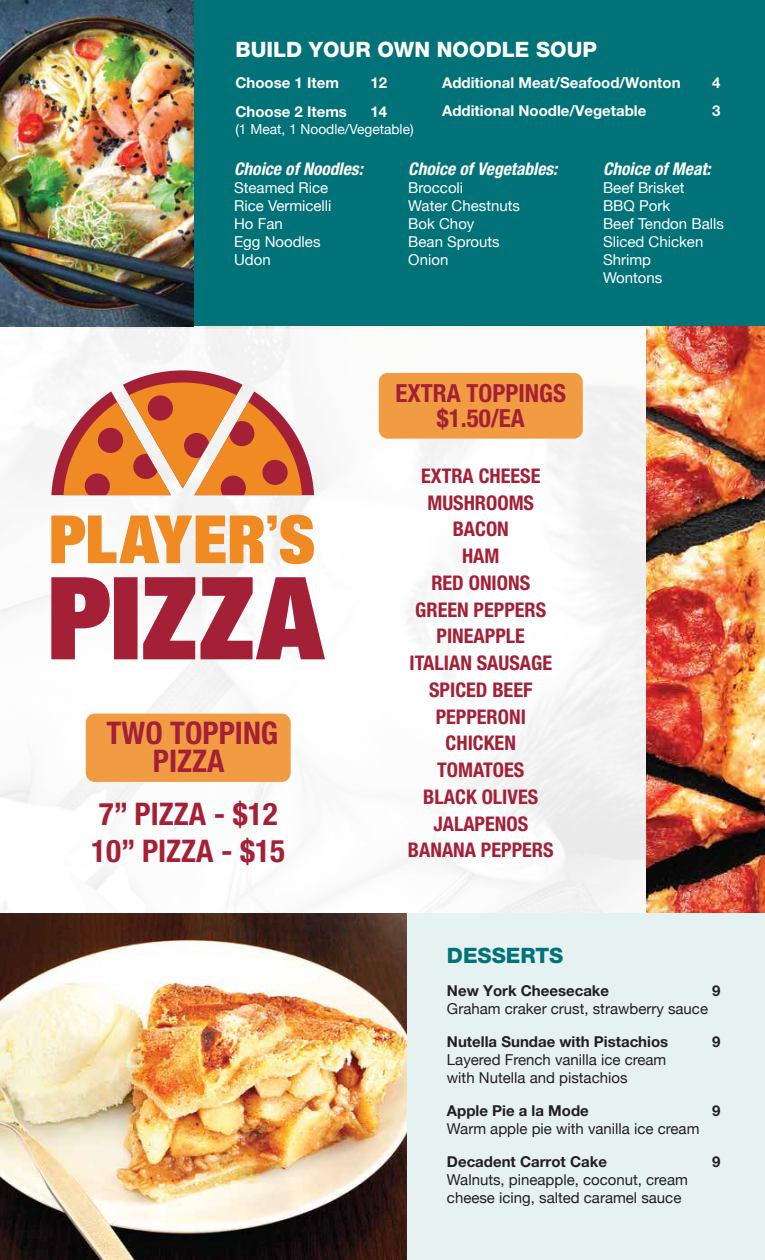
<style>
.page{position:relative;width:765px;height:1260px;background:#fff}
.page>*{position:absolute;margin:0;border:0;box-sizing:border-box;transform-origin:0 0}
.t1{font:700 condensed 31.25px/28px "Helvetica Neue LT Pro";color:#a32036;text-align:center}
.t2{font:700 condensed 25px/25.8px "Helvetica Neue LT Pro";color:#a32036;text-align:center}
.t3{font:800 21.25px "Helvetica Neue LT Pro";color:#fff}
.t4{font:800 21.25px "Helvetica Neue LT Pro";color:#007278}
.t5{font:700 condensed 20.25px/26.8px "Helvetica Neue LT Pro";color:#a32036;text-align:center}
.t6{font:italic 700 condensed 17.5px "Helvetica Neue LT Pro";color:#fff}
.t7{font:15px/18px "Helvetica Neue";color:#231f20}
.t8{font:15px/18px "Helvetica Neue";color:#fff}
.t9{font:700 15px "Helvetica Neue LT Pro";color:#fff}
.t10{font:700 15px "Helvetica Neue LT Pro";color:#231f20}
.t11{font:13.75px "Helvetica Neue";color:#fff}
</style>
<div class="page">
<img style="left:0;top:326px;width:647px;height:587px">
<img style="left:647px;top:326px;width:118px;height:587px">
<div style="left:379px;top:373px;width:204px;height:66px;background:#f19c43;border-radius:9px"></div>
<div style="left:86px;top:714px;width:205px;height:68px;background:#f19c43;border-radius:9px"></div>
<svg style="left:51px;top:577px;width:274px;height:82px"></svg>
<svg style="left:51px;top:515px;width:263px;height:49px"></svg>
<svg style="left:51px;top:370px;width:263px;height:125px"></svg>
<div style="left:229px;top:421px;width:25px;height:25px;background:#a32036;border-radius:50%"></div>
<div style="left:262px;top:460px;width:26px;height:25px;background:#a32036;border-radius:50%"></div>
<div style="left:0;top:0;width:765px;height:326px;background:#007278"></div>
<img style="left:0;top:0;width:194px;height:326px">
<img style="left:0;top:913px;width:407px;height:347px">
<div style="left:407px;top:913px;width:358px;height:347px;background:#e6f1f2"></div>
<h3 class="t3" style="left:235px;top:37px;width:363px">BUILD YOUR OWN NOODLE SOUP</h3>
<p class="t9" style="left:235px;top:74px;width:105px">Choose 1 Item</p>
<p class="t9" style="left:370px;top:74px;width:18px">12</p>
<p class="t9" style="left:235px;top:103px;width:113px">Choose 2 Items</p>
<p class="t9" style="left:370px;top:103px;width:18px">14</p>
<p class="t11" style="left:235px;top:121px;width:180px">(1 Meat, 1 Noodle/Vegetable)</p>
<p class="t9" style="left:442px;top:74px;width:240px">Additional Meat/Seafood/Wonton</p>
<p class="t9" style="left:712px;top:74px;width:10px">4</p>
<p class="t9" style="left:442px;top:101px;width:206px">Additional Noodle/Vegetable</p>
<p class="t9" style="left:712px;top:101px;width:10px">3</p>
<p class="t6" style="left:234px;top:158px;width:130px">Choice of Noodles:</p>
<p class="t8" style="left:234px;top:178px;width:99px">Steamed Rice<br>Rice Vermicelli<br>Ho Fan<br>Egg Noodles<br>Udon</p>
<p class="t6" style="left:408px;top:158px;width:151px">Choice of Vegetables:</p>
<p class="t8" style="left:408px;top:178px;width:113px">Broccoli<br>Water Chestnuts<br>Bok Choy<br>Bean Sprouts<br>Onion</p>
<p class="t6" style="left:603px;top:158px;width:109px">Choice of Meat:</p>
<p class="t8" style="left:603px;top:178px;width:122px">Beef Brisket<br>BBQ Pork<br>Beef Tendon Balls<br>Sliced Chicken<br>Shrimp<br>Wontons</p>
<h1 class="t1" style="left:107px;top:718px;width:173px">TWO TOPPING<br>PIZZA</h1>
<h1 class="t1" style="left:91px;top:795px;width:195px;line-height:37.5px;text-align:left">7” PIZZA - $12<br>10” PIZZA - $15</h1>
<h2 class="t2" style="left:395px;top:380px;width:172px">EXTRA TOPPINGS $1.50/EA</h2>
<h3 class="t5" style="left:408px;top:462px;width:147px">EXTRA CHEESE<br>MUSHROOMS<br>BACON<br>HAM<br>RED ONIONS<br>GREEN PEPPERS<br>PINEAPPLE<br>ITALIAN SAUSAGE<br>SPICED BEEF<br>PEPPERONI<br>CHICKEN<br>TOMATOES<br>BLACK OLIVES<br>JALAPENOS<br>BANANA PEPPERS</h3>
<h3 class="t4" style="left:447px;top:943px;width:118px">DESSERTS</h3>
<p class="t10" style="left:447px;top:982px;width:164px">New York Cheesecake</p>
<p class="t10" style="left:712px;top:982px;width:10px">9</p>
<p class="t7" style="left:447px;top:1000px;width:263px">Graham craker crust, strawberry sauce</p>
<p class="t10" style="left:447px;top:1033px;width:223px">Nutella Sundae with Pistachios</p>
<p class="t10" style="left:712px;top:1033px;width:10px">9</p>
<p class="t7" style="left:447px;top:1051px;width:221px">Layered French vanilla ice cream with Nutella and pistachios</p>
<p class="t10" style="left:447px;top:1102px;width:143px">Apple Pie a la Mode</p>
<p class="t10" style="left:712px;top:1102px;width:10px">9</p>
<p class="t7" style="left:447px;top:1120px;width:254px">Warm apple pie with vanilla ice cream</p>
<p class="t10" style="left:447px;top:1153px;width:162px">Decadent Carrot Cake</p>
<p class="t10" style="left:712px;top:1153px;width:10px">9</p>
<p class="t7" style="left:447px;top:1171px;width:242px">Walnuts, pineapple, coconut, cream cheese icing, salted caramel sauce</p>
</div>
